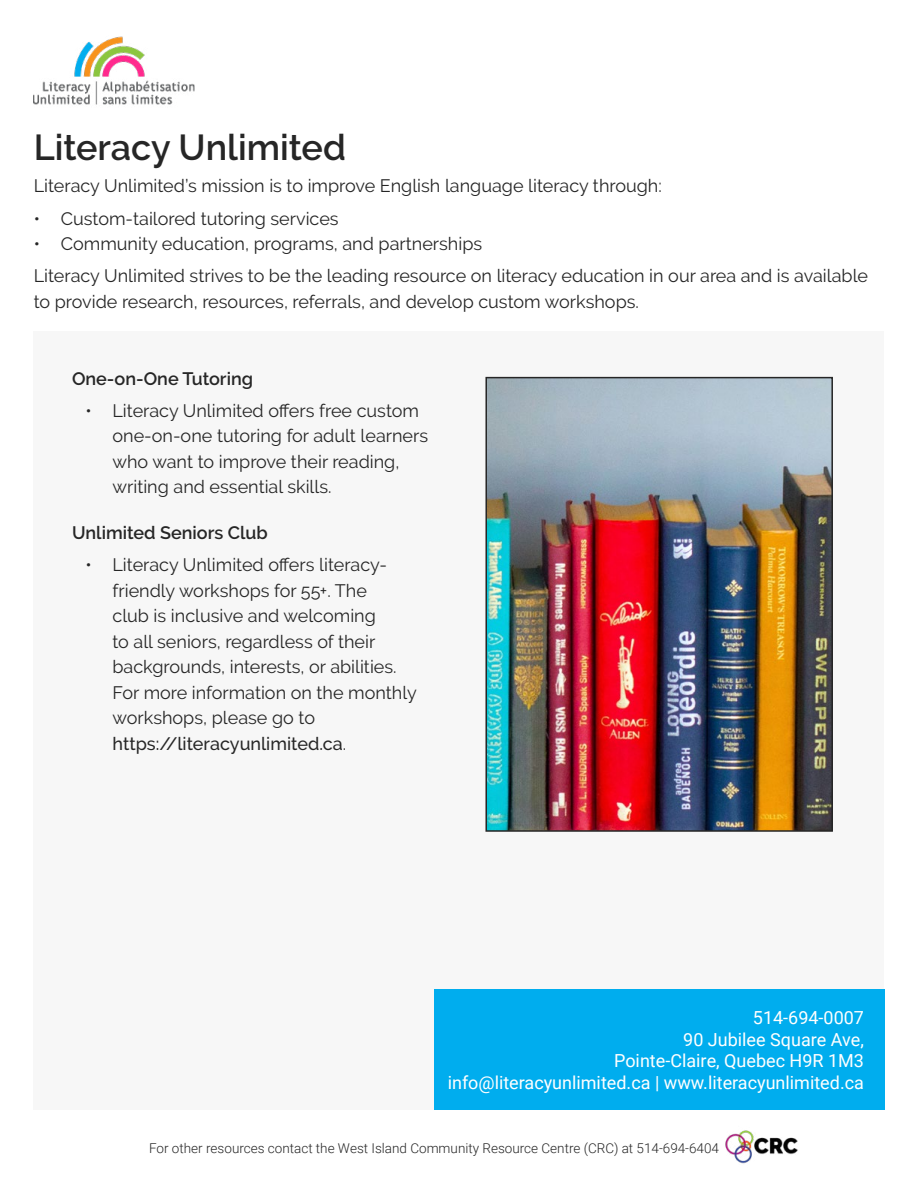
<style>
.page{position:relative;width:918px;height:1188px;background:#fff}
.page>*{position:absolute;margin:0;border:0;box-sizing:border-box;transform-origin:0 0}
.t1{font:600 36px "Raleway";color:#262626}
.t2{font:18px/25.5px "Raleway";color:#262626}
.t3{font:18px/21.6px "Roboto";color:#fff;text-align:right}
.t4{font:600 18px "Raleway";color:#262626}
.t5{font:300 13.5px "Roboto";color:#262626}
.s1{font-weight:500}
</style>
<div class="page">
<img style="left:725px;top:1130px;width:73px;height:34px">
<div style="left:34px;top:331px;width:850px;height:778px;background:#f7f7f7"></div>
<div style="left:435px;top:990px;width:450px;height:120px;background:#00adee"></div>
<img style="left:34px;top:36px;width:160px;height:69px">
<img style="left:488px;top:380px;width:342px;height:449px">
<div style="left:485px;top:377px;width:348px;height:455px;border:2px solid #262626"></div>
<h1 class="t1" style="left:34px;top:127px;width:314px">Literacy Unlimited</h1>
<p class="t2" style="left:34px;top:173px;width:630px">Literacy Unlimited’s mission is to improve English language literacy through:</p>
<p class="t2" style="left:34px;top:206px;width:306px">• Custom-tailored tutoring services</p>
<p class="t2" style="left:34px;top:228px;width:836px;line-height:32.2px">• Community education, programs, and partnerships<br>Literacy Unlimited strives to be the leading resource on literacy education in our area and is available</p>
<p class="t2" style="left:34px;top:289px;width:607px">to provide research, resources, referrals, and develop custom workshops.</p>
<p class="t4" style="left:72px;top:368px;width:183px">One-on-One Tutoring</p>
<p class="t2" style="left:112px;top:398px;width:317px;text-indent:-27px">• Literacy Unlimited offers free custom one-on-one tutoring for adult learners who want to improve their reading, writing and essential skills.</p>
<p class="t4" style="left:72px;top:522px;width:197px">Unlimited Seniors Club</p>
<p class="t2" style="left:112px;top:552px;width:306px;text-indent:-27px">• Literacy Unlimited offers literacy&shy;friendly workshops for 55+. The<br>club is inclusive and welcoming<br>to all seniors, regardless of their backgrounds, interests, or abilities.<br>For more information on the monthly workshops, please go to <span class="s1">https://literacyunlimited.ca</span>.</p>
<p class="t3" style="left:448px;top:1006px;width:418px">514-694-0007<br>90 Jubilee Square Ave,<br>Pointe-Claire, Quebec H9R 1M3 info@literacyunlimited.ca | www.literacyunlimited.ca</p>
<p class="t5" style="left:149px;top:1138px;width:571px">For other resources contact the West Island Community Resource Centre (CRC) at 514-694-6404</p>
</div>
